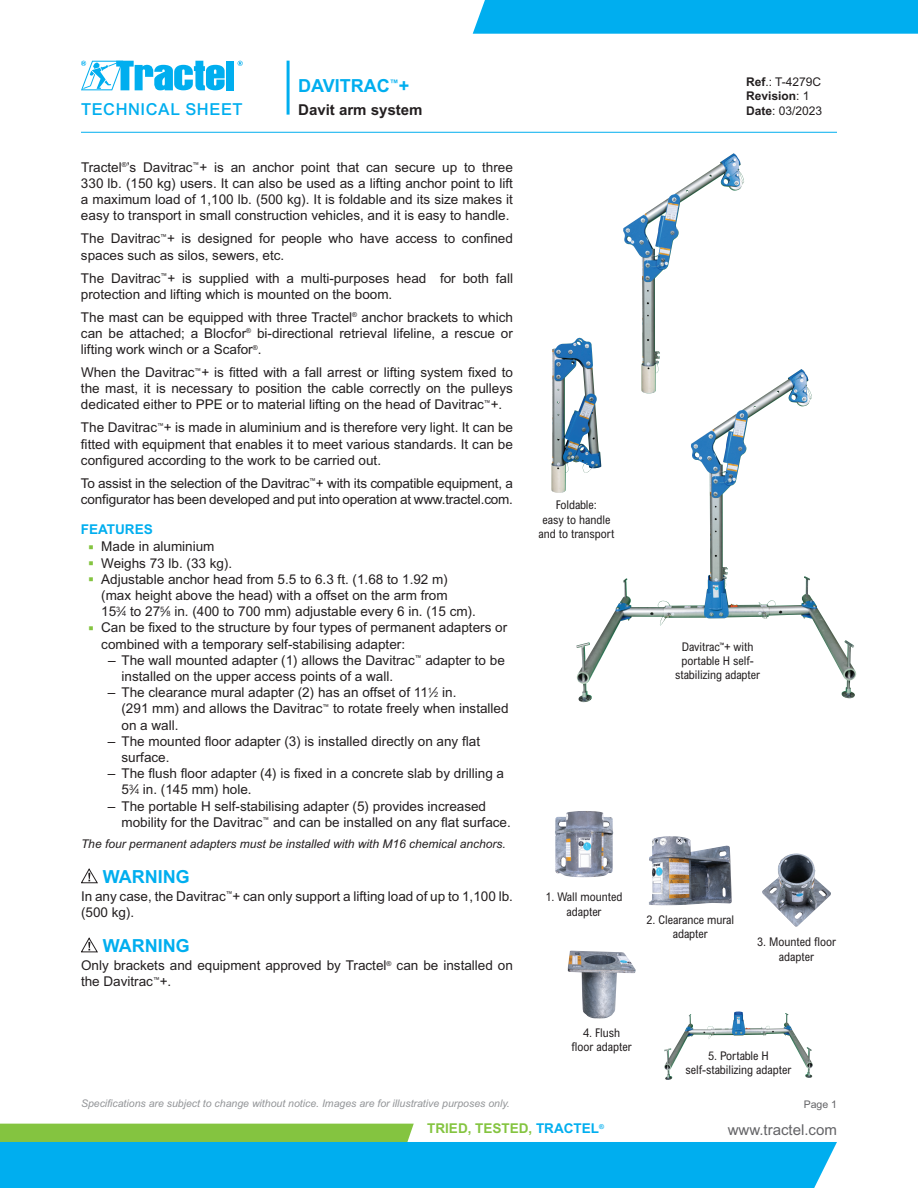
<style>
.page{position:relative;width:918px;height:1188px;background:#fff}
.page>*{position:absolute;margin:0;border:0;box-sizing:border-box;transform-origin:0 0}
.t1{font:700 18px "Arial MT Std";color:#00aeef}
.t2{font:500 16.5px "Arial MT Std";letter-spacing:.035em;color:#00aeef}
.t3{font:15px "Arial MT Std";color:#636366}
.t4{font:700 15px "Arial MT Std";color:#231f20}
.t5{font:13.5px/16.2px "Arial MT Std";color:#231f20}
.t6{font:700 13.5px "Arial MT Std";color:#84c440}
.t7{font:700 13.5px "Arial MT Std";color:#00aeef}
.t8{font:condensed 12px/14.4px "Arial MT Std";color:#231f20;text-align:center}
.t9{font:italic 12px "Arial MT Std";color:#231f20}
.t10{font:12px/14.4px "Arial MT Std";color:#231f20}
.t11{font:italic 10.5px "Arial MT Std";color:#939598}
.t12{font:10.5px "Arial MT Std";color:#636366}
.s1{font-weight:700}
.s2{font-size:7.35px}
.s3{color:#00aeef}
</style>
<div class="page">
<hr style="left:81px;top:132px;width:756px;height:1px;background:#00aeef">
<hr style="left:287px;top:61px;width:3px;height:54px;background:#00aeef">
<div style="left:473px;top:0;width:445px;height:34px;background:#00aeef"></div>
<svg style="left:0;top:1124px;width:837px;height:64px"></svg>
<div style="left:226px;top:61px;width:8px;height:29px;background:#00aeef"></div>
<svg style="left:238px;top:61px;width:5px;height:5px"></svg>
<svg style="left:81px;top:61px;width:144px;height:29px"></svg>
<svg style="left:81px;top:869px;width:17px;height:14px"></svg>
<svg style="left:81px;top:938px;width:17px;height:14px"></svg>
<img style="left:664px;top:1012px;width:102px;height:68px">
<img style="left:568px;top:951px;width:68px;height:67px">
<img style="left:555px;top:811px;width:58px;height:66px">
<img style="left:649px;top:836px;width:83px;height:69px">
<img style="left:762px;top:853px;width:69px;height:74px">
<img style="left:623px;top:153px;width:121px;height:216px">
<img style="left:576px;top:369px;width:225px;height:333px">
<img style="left:551px;top:338px;width:50px;height:155px">
<p class="t2" style="left:81px;top:100px;width:163px">TECHNICAL SHEET</p>
<h1 class="t1" style="left:298px;top:75px;width:113px">DAVITRAC<sup>™</sup>+</h1>
<p class="t4" style="left:298px;top:101px;width:126px">Davit arm system</p>
<p class="t10" style="left:746px;top:74px;width:78px"><span class="s1">Ref</span>.: T-4279C<br><span class="s1">Revision</span>: 1<br><span class="s1">Date</span>: 03/2023</p>
<p class="t5" style="left:81px;top:159px;width:434px;text-align:justify">Tractel<sup>®</sup>’s Davitrac<sup>™</sup>+ is an anchor point that can secure up to three 330 lb. (150 kg) users. It can also be used as a lifting anchor point to lift a maximum load of 1,100 lb. (500 kg). It is foldable and its size makes it easy to transport in small construction vehicles, and it is easy to handle.</p>
<p class="t5" style="left:81px;top:230px;width:434px">The Davitrac<sup>™</sup>+ is designed for people who have access to confined spaces such as silos, sewers, etc.</p>
<p class="t5" style="left:81px;top:270px;width:434px">The Davitrac<sup>™</sup>+ is supplied with a multi-purposes head for both fall protection and lifting which is mounted on the boom.</p>
<p class="t5" style="left:81px;top:309px;width:434px;text-align:justify">The mast can be equipped with three Tractel<sup>®</sup> anchor brackets to which can be attached; a Blocfor<sup>®</sup> bi-directional retrieval lifeline, a rescue or lifting work winch or a Scafor<sup>®</sup>.</p>
<p class="t5" style="left:81px;top:364px;width:433px;text-align:justify">When the Davitrac<sup>™</sup>+ is fitted with a fall arrest or lifting system fixed to the mast, it is necessary to position the cable correctly on the pulleys dedicated either to PPE or to material lifting on the head of Davitrac<sup>™</sup>+.</p>
<p class="t5" style="left:81px;top:419px;width:434px;text-align:justify">The Davitrac<sup>™</sup>+ is made in aluminium and is therefore very light. It can be fitted with equipment that enables it to meet various standards. It can be configured according to the work to be carried out.</p>
<p class="t5" style="left:81px;top:475px;width:434px">To assist in the selection of the Davitrac<sup>™</sup>+ with its compatible equipment, a configurator has been developed and put into operation at www.tractel.com.</p>
<p class="t7" style="left:81px;top:521px;width:73px">FEATURES</p>
<p class="t5" style="left:101px;top:539px;width:407px">Made in aluminium<br>Weighs 73 lb. (33 kg).<br>Adjustable anchor head from 5.5 to 6.3 ft. (1.68 to 1.92 m)<br>(max height above the head) with a offset on the arm from<br>15<sup>3</sup>⁄<span class="s2">4</span> to 27<sup>5</sup>⁄<span class="s2">8</span> in. (400 to 700 mm) adjustable every 6 in. (15 cm).<br>Can be fixed to the structure by four types of permanent adapters or combined with a temporary self-stabilising adapter:</p>
<p class="t5" style="left:121px;top:652px;width:385px;text-indent:-13px">– The wall mounted adapter (1) allows the Davitrac<sup>™</sup> adapter to be installed on the upper access points of a wall.</p>
<p class="t5" style="left:121px;top:684px;width:389px;text-indent:-13px">– The clearance mural adapter (2) has an offset of 11<sup>1</sup>⁄<span class="s2">2</span> in.<br>(291 mm) and allows the Davitrac<sup>™</sup> to rotate freely when installed on a wall.</p>
<p class="t5" style="left:121px;top:733px;width:360px;text-indent:-14px">– The mounted floor adapter (3) is installed directly on any flat surface.</p>
<p class="t5" style="left:121px;top:765px;width:384px;text-indent:-14px">– The flush floor adapter (4) is fixed in a concrete slab by drilling a<br>5<sup>3</sup>⁄<span class="s2">4</span> in. (145 mm) hole.</p>
<p class="t5" style="left:121px;top:798px;width:391px;text-indent:-14px">– The portable H self-stabilising adapter (5) provides increased mobility for the Davitrac<sup>™</sup> and can be installed on any flat surface.</p>
<p class="t9" style="left:81px;top:837px;width:426px">The four permanent adapters must be installed with with M16 chemical anchors.</p>
<h1 class="t1" style="left:103px;top:866px;width:88px">WARNING</h1>
<p class="t5" style="left:81px;top:888px;width:433px">In any case, the Davitrac<sup>™</sup>+ can only support a lifting load of up to 1,100 lb. (500 kg).</p>
<h1 class="t1" style="left:103px;top:935px;width:88px">WARNING</h1>
<p class="t5" style="left:81px;top:957px;width:434px">Only brackets and equipment approved by Tractel<sup>®</sup> can be installed on the Davitrac<sup>™</sup>+.</p>
<p class="t8" style="left:538px;top:497px;width:77px">Foldable:<br>easy to handle and to transport</p>
<p class="t8" style="left:675px;top:639px;width:87px">Davitrac<sup>™</sup>+ with portable H self&shy;stabilizing adapter</p>
<p class="t8" style="left:546px;top:890px;width:79px">1. Wall mounted adapter</p>
<p class="t8" style="left:646px;top:912px;width:89px">2. Clearance mural adapter</p>
<p class="t8" style="left:757px;top:935px;width:80px">3. Mounted floor adapter</p>
<p class="t8" style="left:572px;top:1025px;width:62px">4. Flush floor adapter</p>
<p class="t11" style="left:81px;top:1097px;width:430px">Specifications are subject to change without notice. Images are for illustrative purposes only.</p>
<p class="t6" style="left:427px;top:1121px;width:178px">TRIED, TESTED, <span class="s3">TRACTEL</span><sup>®</sup></p>
<p class="t8" style="left:686px;top:1048px;width:107px">5. Portable H self-stabilizing adapter</p>
<p class="t12" style="left:804px;top:1099px;width:35px">Page 1</p>
<p class="t3" style="left:728px;top:1121px;width:111px">www.tractel.com</p>
</div>
